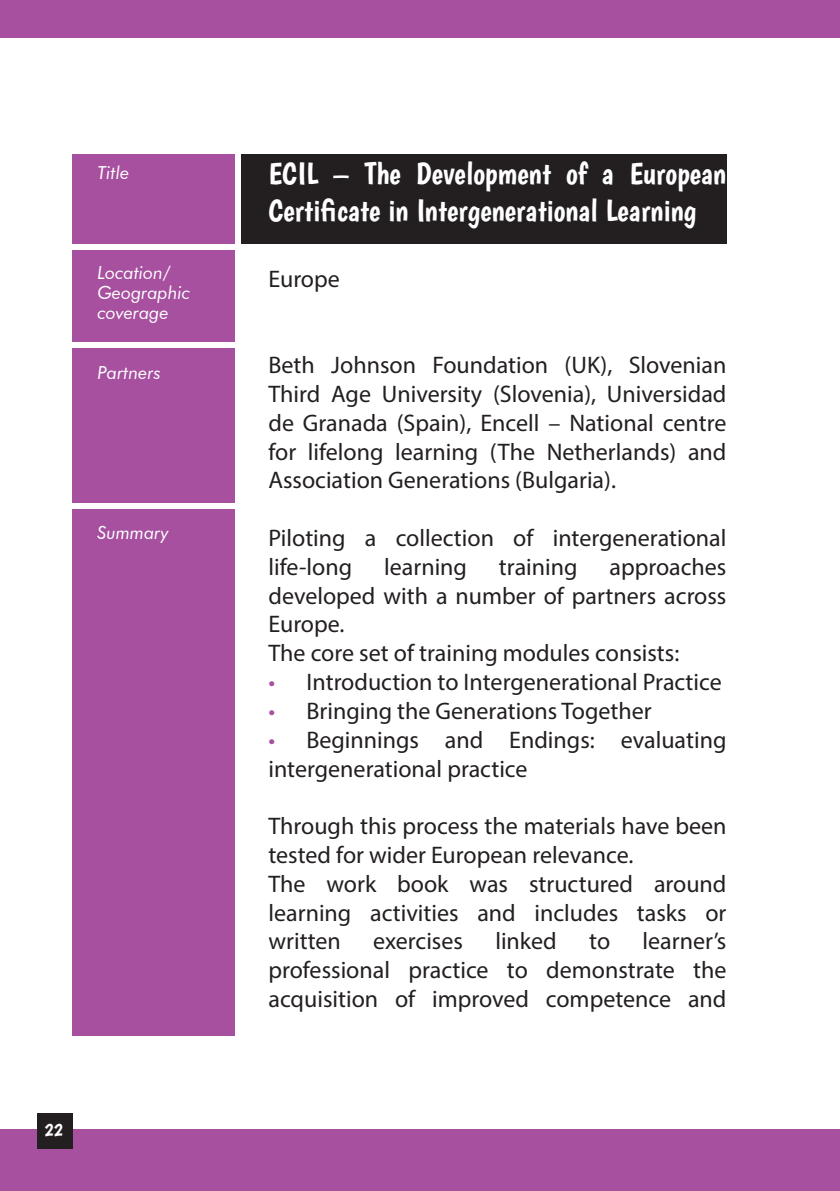
<style>
.page{position:relative;width:840px;height:1191px;background:#fff}
.page>*{position:absolute;margin:0;border:0;box-sizing:border-box;transform-origin:0 0}
.t1{font:31px/37.2px "Boogaloo";color:#fff}
.t2{font:24px/28.8px "Myriad Pro";color:#231f20;text-align:justify}
.t3{font:19px "Boogaloo";color:#fff}
.t4{font:italic 18px/20px "Futura BT";color:#fff}
.s1{color:#a6509f}
</style>
<div class="page">
<div style="left:0;top:1129px;width:839px;height:62px;background:#a6509f"></div>
<div style="left:0;top:0;width:839px;height:37px;background:#a6509f"></div>
<div style="left:37px;top:1112px;width:36px;height:36px;background:#231f20"></div>
<div style="left:240px;top:154px;width:486px;height:90px;background:#231f20"></div>
<div style="left:72px;top:154px;width:162px;height:882px;background:#a6509f"></div>
<div style="left:62px;top:244px;width:175px;height:6px;background:#fff"></div>
<div style="left:62px;top:342px;width:178px;height:6px;background:#fff"></div>
<div style="left:62px;top:503px;width:178px;height:6px;background:#fff"></div>
<p class="t4" style="left:97px;top:163px;width:33px">Title</p>
<p class="t4" style="left:97px;top:263px;width:94px">Location/<br>Geographic coverage</p>
<p class="t4" style="left:97px;top:363px;width:65px">Partners</p>
<p class="t4" style="left:97px;top:523px;width:73px">Summary</p>
<p class="t3" style="left:44px;top:1118px;width:20px">22</p>
<p class="t1" style="left:268px;top:154px;width:459px">ECIL – The Development of a European<br>Certificate in Intergenerational Learning</p>
<p class="t2" style="left:268px;top:264px;width:73px">Europe</p>
<p class="t2" style="left:268px;top:350px;width:459px">Beth Johnson Foundation (UK), Slovenian Third Age University (Slovenia), Universidad de Granada (Spain), Encell – National centre for lifelong learning (The Netherlands) and Association Generations (Bulgaria).</p>
<p class="t2" style="left:268px;top:523px;width:459px">Piloting a collection of intergenerational life-long</p>
<p class="t2" style="left:268px;top:552px;width:459px;text-indent:341px">approaches developed with a number of partners across Europe.</p>
<p class="t2" style="left:268px;top:638px;width:412px">The core set of training modules consists:</p>
<p class="t2" style="left:268px;top:667px;width:454px"><span class="s1">•</span> Introduction to Intergenerational Practice</p>
<p class="t2" style="left:268px;top:696px;width:384px"><span class="s1">•</span> Bringing the Generations Together</p>
<p class="t2" style="left:268px;top:725px;width:459px"><span class="s1">•</span> Beginnings and Endings: evaluating intergenerational practice</p>
<p class="t2" style="left:268px;top:811px;width:459px">Through this process the materials have been tested for wider European relevance.</p>
<p class="t2" style="left:268px;top:869px;width:459px">The work book was structured around learning activities and includes tasks or written</p>
<p class="t2" style="left:384px;top:552px;width:84px">learning</p>
<p class="t2" style="left:498px;top:552px;width:80px">training</p>
<p class="t2" style="left:268px;top:926px;width:459px;text-indent:374px">learner’s professional practice to demonstrate the acquisition of improved competence and</p>
<p class="t2" style="left:373px;top:926px;width:91px">exercises</p>
<p class="t2" style="left:495px;top:926px;width:63px">linked</p>
<p class="t2" style="left:589px;top:926px;width:22px">to</p>
</div>
